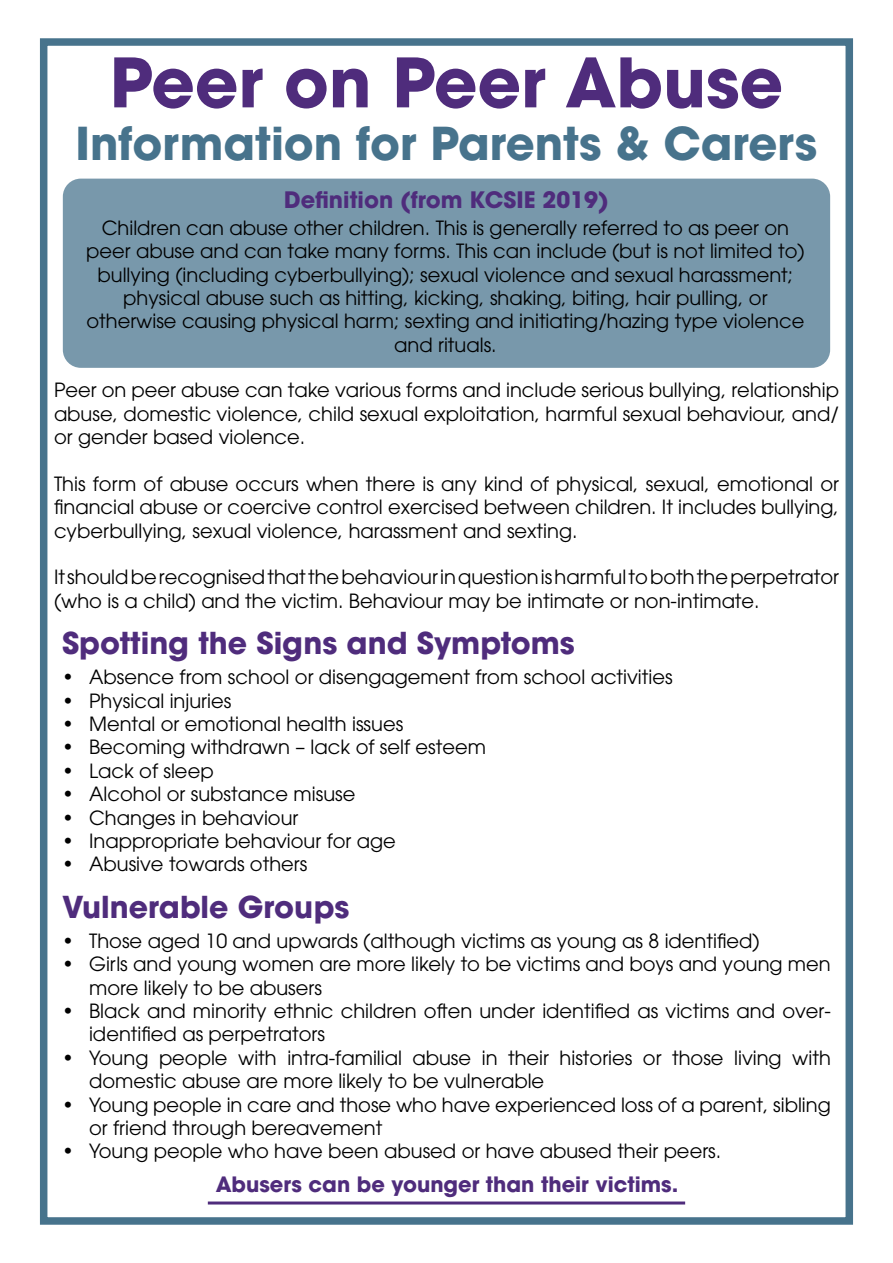
<style>
.page{position:relative;width:893px;height:1263px;background:#fff}
.page>*{position:absolute;margin:0;border:0;box-sizing:border-box;transform-origin:0 0}
.t1{font:700 67.5px "ITC Avant Garde Pro";color:#4f2c7c}
.t2{font:700 45px "ITC Avant Garde Pro";color:#47738c}
.t3{font:700 30px "ITC Avant Garde Pro";color:#4f2c7c}
.t4{font:700 22.5px "ITC Avant Garde Pro";color:#4f2c7c}
.t5{font:700 21px "ITC Avant Garde Pro";color:#4f2c7c}
.t6{font:19.5px/23.4px "ITC Avant Garde Pro";color:#000}
</style>
<div class="page">
<div style="left:40px;top:38px;width:813px;height:1187px;border:8px solid #47738c"></div>
<hr style="left:208px;top:1201px;width:477px;height:3px;background:#4f2c7c">
<div style="left:63px;top:179px;width:767px;height:189px;background:#7898ab;border-radius:18px"></div>
<p class="t1" style="left:110px;top:37px;width:675px">Peer on Peer Abuse</p>
<p class="t2" style="left:76px;top:113px;width:743px">Information for Parents &amp; Carers</p>
<p class="t4" style="left:284px;top:185px;width:326px">Definition (from KCSIE 2019)</p>
<p class="t6" style="left:86px;top:216px;width:720px;text-align:center">Children can abuse other children. This is generally referred to as peer on peer abuse and can take many forms. This can include (but is not limited to) bullying (including cyberbullying); sexual violence and sexual harassment; physical abuse such as hitting, kicking, shaking, biting, hair pulling, or otherwise causing physical harm; sexting and initiating/hazing type violence and rituals.</p>
<p class="t6" style="left:54px;top:378px;width:786px;text-align:justify">Peer on peer abuse can take various forms and include serious bullying, relationship abuse, domestic violence, child sexual exploitation, harmful sexual behaviour, and/ or gender based violence.</p>
<p class="t6" style="left:54px;top:472px;width:786px;text-align:justify">This form of abuse occurs when there is any kind of physical, sexual, emotional or financial abuse or coercive control exercised between children. It includes bullying, cyberbullying, sexual violence, harassment and sexting.</p>
<p class="t6" style="left:54px;top:565px;width:787px">It should be recognised that the behaviour in question is harmful to both the perpetrator (who is a child) and the victim. Behaviour may be intimate or non-intimate.</p>
<p class="t3" style="left:62px;top:623px;width:514px">Spotting the Signs and Symptoms</p>
<p class="t6" style="left:62px;top:665px;width:612px">• Absence from school or disengagement from school activities</p>
<p class="t6" style="left:62px;top:688px;width:171px">• Physical injuries</p>
<p class="t6" style="left:62px;top:712px;width:343px">• Mental or emotional health issues</p>
<p class="t6" style="left:62px;top:735px;width:426px">• Becoming withdrawn – lack of self esteem</p>
<p class="t6" style="left:62px;top:759px;width:153px">• Lack of sleep</p>
<p class="t6" style="left:62px;top:782px;width:295px">• Alcohol or substance misuse</p>
<p class="t6" style="left:62px;top:805px;width:238px">• Changes in behaviour</p>
<p class="t6" style="left:62px;top:829px;width:335px">• Inappropriate behaviour for age</p>
<p class="t6" style="left:62px;top:852px;width:247px">• Abusive towards others</p>
<p class="t3" style="left:62px;top:887px;width:289px">Vulnerable Groups</p>
<p class="t6" style="left:62px;top:929px;width:699px">• Those aged 10 and upwards (although victims as young as 8 identified)</p>
<p class="t6" style="left:89px;top:952px;width:743px;text-indent:-27px">• Girls and young women are more likely to be victims and boys and young men more likely to be abusers</p>
<p class="t6" style="left:89px;top:999px;width:743px;text-indent:-27px">• Black and minority ethnic children often under identified as victims and over&shy;identified as perpetrators</p>
<p class="t6" style="left:89px;top:1046px;width:743px;text-indent:-27px">• Young people with intra-familial abuse in their histories or those living with domestic abuse are more likely to be vulnerable</p>
<p class="t6" style="left:89px;top:1092px;width:743px;text-indent:-27px">• Young people in care and those who have experienced loss of a parent, sibling or friend through bereavement</p>
<p class="t6" style="left:62px;top:1139px;width:661px">• Young people who have been abused or have abused their peers.</p>
<p class="t5" style="left:216px;top:1170px;width:464px">Abusers can be younger than their victims.</p>
</div>
